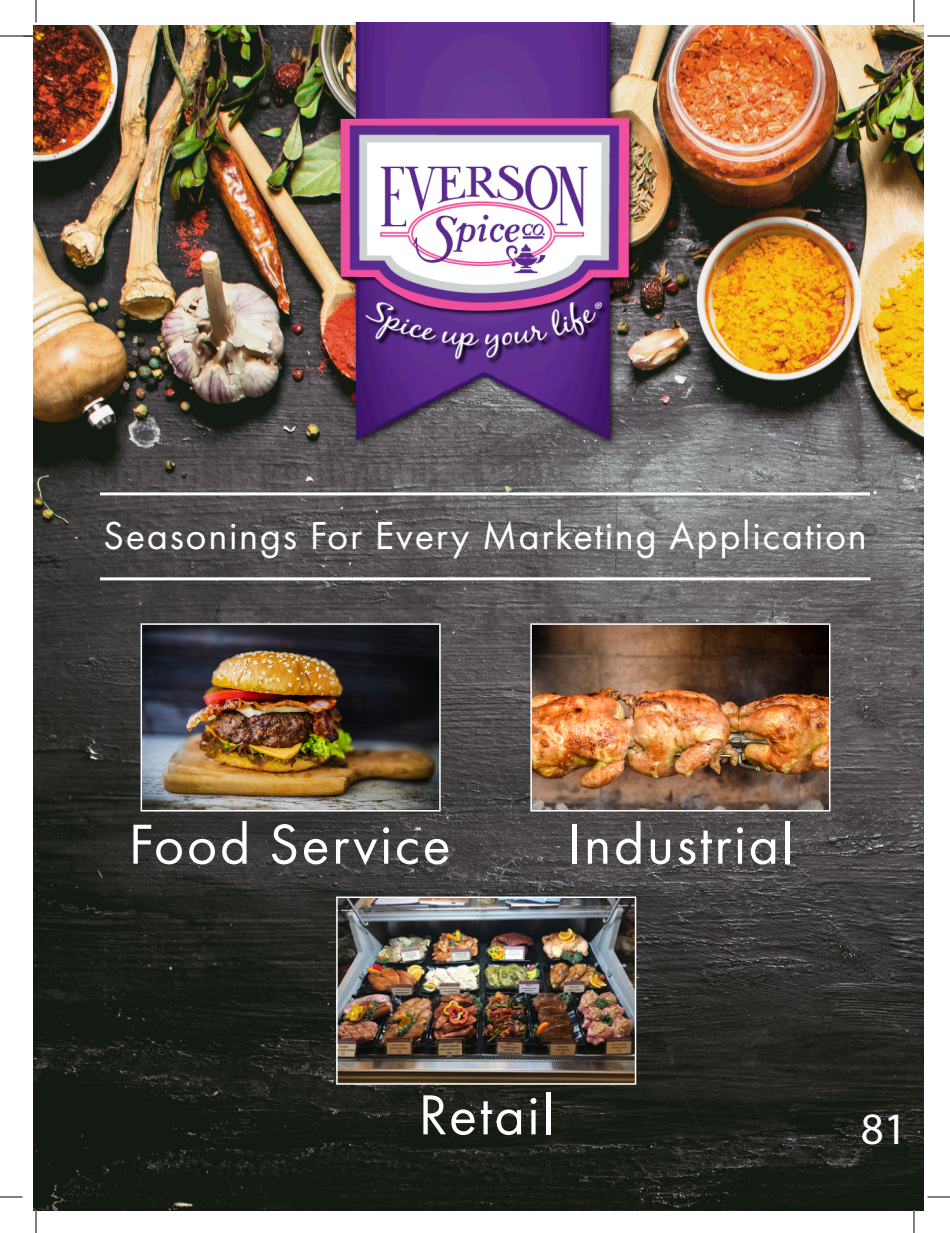
<style>
.page{position:relative;width:950px;height:1233px;background:#fff}
.page>*{position:absolute;margin:0;border:0;box-sizing:border-box;transform-origin:0 0}
.t1{font:58.5px "Futura PT";letter-spacing:.04em;color:#fff}
.t2{font:45px "Myriad Pro";color:#fff}
.t3{font:40.5px "Futura PT";letter-spacing:.04em;color:#fff}
</style>
<div class="page">
<hr style="left:22px;top:35px;width:40px;height:2px;background:#231f20">
<img style="left:34px;top:26px;width:889px;height:1184px">
<img style="left:302px;top:22px;width:369px;height:446px">
<hr style="left:100px;top:492px;width:770px;height:3px;background:#fff">
<hr style="left:100px;top:577px;width:770px;height:3px;background:#fff">
<img style="left:144px;top:626px;width:293px;height:183px">
<div style="left:141px;top:623px;width:299px;height:189px;border:2px solid #fff"></div>
<img style="left:533px;top:626px;width:294px;height:183px">
<div style="left:530px;top:623px;width:300px;height:189px;border:2px solid #fff"></div>
<img style="left:339px;top:900px;width:294px;height:182px">
<div style="left:336px;top:897px;width:300px;height:188px;border:2px solid #fff"></div>
<svg style="left:0;top:36px;width:22px;height:1px"></svg>
<svg style="left:927px;top:36px;width:23px;height:1px"></svg>
<svg style="left:0;top:1197px;width:22px;height:1px"></svg>
<svg style="left:927px;top:1197px;width:23px;height:1px"></svg>
<svg style="left:36px;top:0;width:1px;height:22px"></svg>
<svg style="left:36px;top:1210px;width:1px;height:23px"></svg>
<svg style="left:913px;top:0;width:1px;height:22px"></svg>
<svg style="left:913px;top:1210px;width:1px;height:23px"></svg>
<p class="t3" style="left:103px;top:511px;width:765px">Seasonings For Every Marketing Application</p>
<h1 class="t1" style="left:128px;top:810px;width:324px">Food Service</h1>
<h1 class="t1" style="left:567px;top:810px;width:228px">Industrial</h1>
<h1 class="t1" style="left:418px;top:1080px;width:137px">Retail</h1>
<p class="t2" style="left:860px;top:1102px;width:48px">81</p>
</div>
